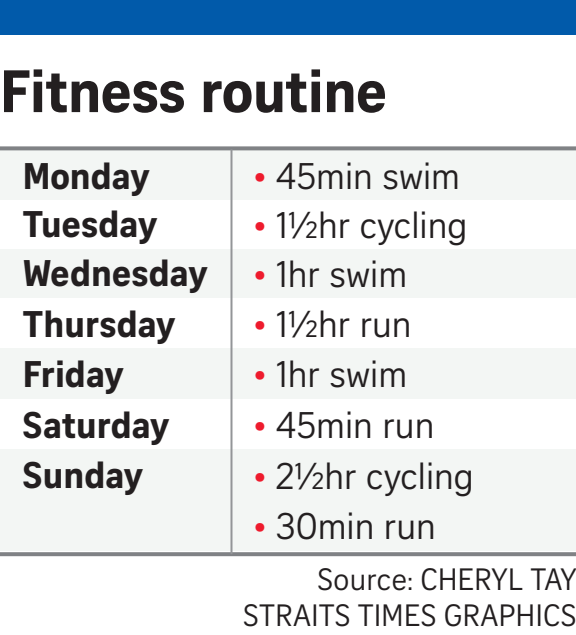
<style>
.page{position:relative;width:576px;height:635px;background:#fff}
.page>*{position:absolute;margin:0;border:0;box-sizing:border-box;transform-origin:0 0}
.t1{font:700 58px "Curator Serp Text";letter-spacing:-.01em;color:#231f20}
.t2{font:36px "Curator Serp Text";color:#231f20}
.t3{font:700 36px/50px "Curator Serp Text";color:#231f20}
.t4{font:30px/36px "Curator Serp Text";letter-spacing:.01em;color:#231f20;text-align:right}
.s1{color:#ee1b2d}
</style>
<div class="page">
<div style="left:0;top:149px;width:576px;height:51px;background:#f3f6f4"></div>
<div style="left:0;top:249px;width:576px;height:49px;background:#f3f6f4"></div>
<div style="left:0;top:348px;width:576px;height:51px;background:#f3f6f4"></div>
<div style="left:0;top:449px;width:576px;height:102px;background:#f3f6f4"></div>
<div style="left:0;top:0;width:576px;height:34px;background:#015aaa"></div>
<svg style="left:0;top:146px;width:576px;height:4px;background:#8c8e90"></svg>
<svg style="left:0;top:552px;width:576px;height:4px;background:#85878a"></svg>
<hr style="left:230px;top:149px;width:2px;height:405px;background:#939598">
<h1 class="t1" style="left:0;top:56px;width:388px">Fitness routine</h1>
<p class="t3" style="left:23px;top:150px;width:186px">Monday<br>Tuesday<br>Wednesday<br>Thursday<br>Friday<br>Saturday<br>Sunday</p>
<p class="t2" style="left:254px;top:155px;width:207px"><span class="s1">•</span> 45min swim</p>
<p class="t2" style="left:254px;top:204px;width:215px"><span class="s1">•</span> 1½hr cycling</p>
<p class="t2" style="left:254px;top:253px;width:155px"><span class="s1">•</span> 1hr swim</p>
<p class="t2" style="left:254px;top:303px;width:159px"><span class="s1">•</span> 1½hr run</p>
<p class="t2" style="left:254px;top:354px;width:155px"><span class="s1">•</span> 1hr swim</p>
<p class="t2" style="left:254px;top:405px;width:182px"><span class="s1">•</span> 45min run</p>
<p class="t2" style="left:254px;top:455px;width:221px"><span class="s1">•</span> 2½hr cycling</p>
<p class="t2" style="left:254px;top:505px;width:183px"><span class="s1">•</span> 30min run</p>
<p class="t4" style="left:244px;top:561px;width:334px">Source: CHERYL TAY<br>STRAITS TIMES GRAPHICS</p>
</div>
